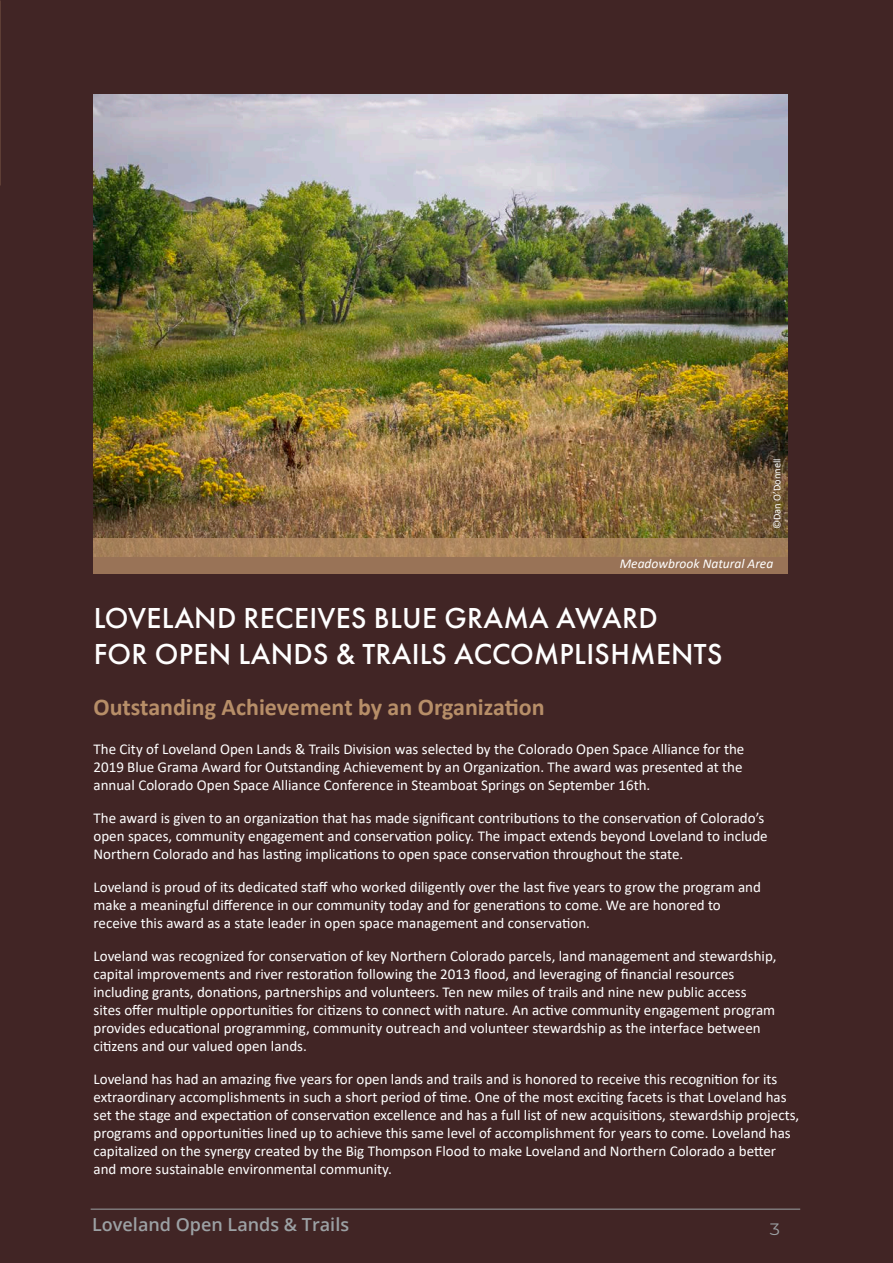
<style>
.page{position:relative;width:893px;height:1263px;background:#412525}
.page>*{position:absolute;margin:0;border:0;box-sizing:border-box;transform-origin:0 0}
.t1{font:500 30px/36px "Futura PT";letter-spacing:.01em;color:#fff}
.t2{font:700 24px "Calibri";color:#b78e68}
.t3{font:600 18px "Open Sans";color:#9ca1a4}
.t4{font:16.5px "Montserrat";color:#9ca1a4;scale:1.1 1}
.t5{font:15px/18px "Calibri";color:#fff}
.t6{font:italic 13.5px "Calibri";color:#fff}
.t7{font:10.5px "Calibri";color:#fff}
</style>
<div class="page">
<img style="left:94px;top:94px;width:694px;height:444px">
<svg style="left:94px;top:538px;width:694px;height:35px;background:#a27c59"></svg>
<hr style="left:91px;top:1209px;width:709px;height:1px;background:#9ca1a4">
<p class="t7" style="left:770px;top:529px;width:72px;rotate:-90deg">©Dan O’Donnell</p>
<p class="t6" style="left:620px;top:554px;width:155px">Meadowbrook Natural Area</p>
<p class="t1" style="left:94px;top:600px;width:630px">LOVELAND RECEIVES BLUE GRAMA AWARD<br>FOR OPEN LANDS &amp; TRAILS ACCOMPLISHMENTS</p>
<p class="t2" style="left:94px;top:690px;width:453px">Outstanding Achievement by an Organization</p>
<p class="t5" style="left:94px;top:739px;width:652px">The City of Loveland Open Lands &amp; Trails Division was selected by the Colorado Open Space Alliance for the</p>
<p class="t5" style="left:94px;top:757px;width:651px">2019 Blue Grama Award for Outstanding Achievement by an Organization. The award was presented at the annual Colorado Open Space Alliance Conference in Steamboat Springs on September 16th.</p>
<p class="t5" style="left:94px;top:808px;width:676px">The award is given to an organization that has made significant contributions to the conservation of Colorado’s open spaces, community engagement and conservation policy. The impact extends beyond Loveland to include<br>Northern Colorado and has lasting implications to open space conservation throughout the state.</p>
<p class="t5" style="left:94px;top:877px;width:669px">Loveland is proud of its dedicated staff who worked diligently over the last five years to grow the program and make a meaningful difference in our community today and for generations to come. We are honored to receive this award as a state leader in open space management and conservation.</p>
<p class="t5" style="left:94px;top:946px;width:685px">Loveland was recognized for conservation of key Northern Colorado parcels, land management and stewardship, capital improvements and river restoration following the 2013 flood, and leveraging of financial resources including grants, donations, partnerships and volunteers. Ten new miles of trails and nine new public access sites offer multiple opportunities for citizens to connect with nature. An active community engagement program provides educational programming, community outreach and volunteer stewardship as the interface between citizens and our valued open lands.</p>
<p class="t5" style="left:94px;top:1069px;width:707px">Loveland has had an amazing five years for open lands and trails and is honored to receive this recognition for its extraordinary accomplishments in such a short period of time. One of the most exciting facets is that Loveland has set the stage and expectation of conservation excellence and has a full list of new acquisitions, stewardship projects, programs and opportunities lined up to achieve this same level of accomplishment for years to come. Loveland has capitalized on the synergy created by the Big Thompson Flood to make Loveland and Northern Colorado a better and more sustainable environmental community.</p>
<p class="t3" style="left:92px;top:1212px;width:258px">Loveland Open Lands &amp; Trails</p>
<p class="t4" style="left:770px;top:1218px;width:11px">3</p>
</div>
